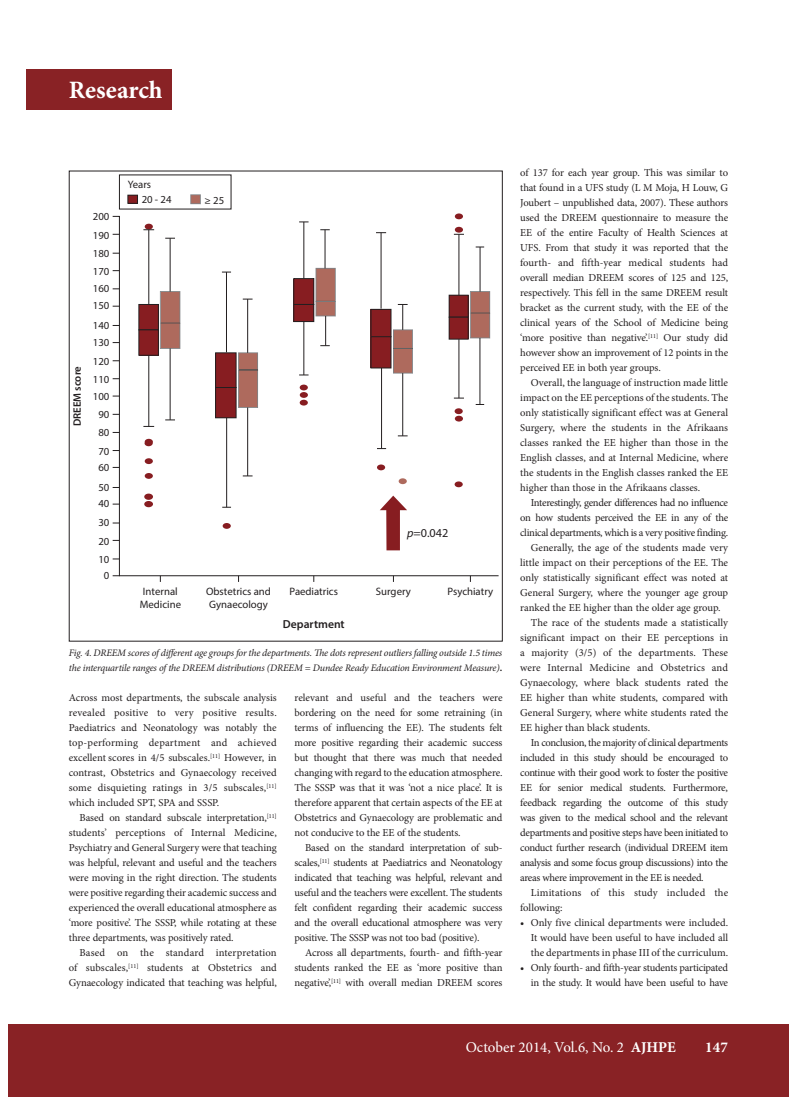
<style>
.page{position:relative;width:797px;height:1105px;background:#fff}
.page>*{position:absolute;margin:0;border:0;box-sizing:border-box;transform-origin:0 0}
.t1{font:700 25px "Minion Pro";color:#fff}
.t2{font:15px "Minion Pro";color:#fff}
.t3{font:700 15px "Minion Pro";color:#fff}
.t4{font:12.12px "Myriad Pro";color:#231f20}
.t5{font:600 11.62px "Myriad Pro";color:#231f20}
.t6{font:10.75px/12.9px "Myriad Pro";color:#231f20}
.t7{font:600 10.75px "Myriad Pro";color:#231f20}
.t8{font:10.62px/15px "Minion Pro";letter-spacing:-.015em;color:#231f20;text-align:justify}
.t9{font:10.62px "Minion Pro";letter-spacing:-.035em;color:#231f20}
.t10{font:10.62px "Minion Pro";letter-spacing:.01em;color:#231f20}
.t11{font:10.62px "Minion Pro";letter-spacing:.005em;color:#231f20}
.t12{font:10.62px "Minion Pro";letter-spacing:.015em;color:#231f20}
.t13{font:italic 10px/15px "Minion Pro";letter-spacing:-.02em;color:#231f20}
.s1{font-style:italic}
.s2{font-weight:700;font-style:normal}
.s3{font-weight:700}
</style>
<div class="page">
<div style="left:26px;top:1024px;width:762px;height:72px;background:#892225"></div>
<div style="left:9px;top:1024px;width:17px;height:72px;background:#892225"></div>
<div style="left:26px;top:69px;width:146px;height:41px;background:#892225"></div>
<svg style="left:455px;top:213px;width:8px;height:6px"></svg>
<svg style="left:112px;top:216px;width:387px;height:360px"></svg>
<div style="left:128px;top:195px;width:9px;height:8px;background:#871d21"></div>
<div style="left:127px;top:195px;width:11px;height:9px;border:1px solid #231f20"></div>
<svg style="left:190px;top:194px;width:11px;height:10px"></svg>
<svg style="left:380px;top:496px;width:27px;height:54px"></svg>
<h1 class="t1" style="left:69px;top:73px;width:95px">Research</h1>
<p class="t7" style="left:70px;top:426px;width:62px;rotate:-90deg">DREEM score</p>
<p class="t6" style="left:93px;top:210px;width:18px">200</p>
<p class="t6" style="left:93px;top:228px;width:18px">190</p>
<p class="t6" style="left:93px;top:247px;width:18px">180</p>
<p class="t6" style="left:93px;top:265px;width:18px">170</p>
<p class="t6" style="left:93px;top:282px;width:18px">160</p>
<p class="t6" style="left:93px;top:299px;width:18px">150</p>
<p class="t6" style="left:93px;top:319px;width:18px">140</p>
<p class="t6" style="left:93px;top:335px;width:18px">130</p>
<p class="t6" style="left:93px;top:354px;width:18px">120</p>
<p class="t6" style="left:93px;top:372px;width:18px">110</p>
<p class="t6" style="left:93px;top:389px;width:18px">100</p>
<p class="t6" style="left:98px;top:408px;width:13px">90</p>
<p class="t6" style="left:98px;top:426px;width:13px">80</p>
<p class="t6" style="left:98px;top:444px;width:13px">70</p>
<p class="t6" style="left:98px;top:460px;width:13px">60</p>
<p class="t6" style="left:98px;top:481px;width:13px">50</p>
<p class="t6" style="left:98px;top:497px;width:13px">40</p>
<p class="t6" style="left:98px;top:516px;width:13px">30</p>
<p class="t6" style="left:98px;top:534px;width:13px">20</p>
<p class="t6" style="left:98px;top:553px;width:13px">10</p>
<p class="t6" style="left:104px;top:569px;width:7px">0</p>
<p class="t6" style="left:142px;top:176px;width:31px;line-height:15.5px;text-indent:-14px">Years<br>20 - 24</p>
<p class="t6" style="left:204px;top:193px;width:21px">≥ 25</p>
<p class="t4" style="left:407px;top:526px;width:43px"><span class="s1">p</span>=0.042</p>
<p class="t6" style="left:140px;top:584px;width:43px;text-align:center">Internal<br>Medicine</p>
<p class="t6" style="left:206px;top:584px;width:66px">Obstetrics and<br>Gynaecology</p>
<p class="t6" style="left:289px;top:584px;width:50px">Paediatrics</p>
<p class="t6" style="left:376px;top:584px;width:36px">Surgery</p>
<p class="t6" style="left:447px;top:584px;width:47px">Psychiatry</p>
<p class="t5" style="left:283px;top:617px;width:63px">Department</p>
<p class="t13" style="left:69px;top:646px;width:435px">Fig. 4. DREEM scores of different age groups for the departments. The dots represent outliers falling outside 1.5 times the interquartile ranges of the DREEM distributions (DREEM = Dundee Ready Education Environment Measure)<span class="s2">.</span></p>
<p class="t8" style="left:69px;top:690px;width:209px">Across most departments, the subscale analysis revealed positive to very positive results.<br>Paediatrics and Neonatology was notably the top-performing department and achieved excellent scores in 4/5 subscales.<sup>[11]</sup> However, in contrast, Obstetrics and Gynaecology received some disquieting ratings in 3/5 subscales,<sup>[11] </sup>which included SPT, SPA and SSSP.</p>
<p class="t8" style="left:69px;top:810px;width:210px;text-indent:11px">Based on standard subscale interpretation,<sup>[11] </sup>students’ perceptions of Internal Medicine, Psychiatry and General Surgery were that teaching was helpful, relevant and useful and the teachers were moving in the right direction. The students were positive regarding their academic success and experienced the overall educational atmosphere as ‘more positive’. The SSSP, while rotating at these three departments, was positively rated.</p>
<p class="t8" style="left:69px;top:945px;width:209px;text-indent:11px">Based on the standard interpretation of subscales,<sup>[11]</sup> students at Obstetrics and Gynaecology indicated that teaching was helpful,</p>
<p class="t8" style="left:294px;top:690px;width:209px">relevant and useful and the teachers were bordering on the need for some retraining (in terms of influencing the EE). The students felt more positive regarding their academic success but thought that there was much that needed changing with regard to the education atmosphere.<br>The SSSP was that it was ‘not a nice place’. It is therefore apparent that certain aspects of the EE at Obstetrics and Gynaecology are problematic and not conducive to the EE of the students.</p>
<p class="t8" style="left:294px;top:840px;width:209px;text-indent:11px">Based on the standard interpretation of sub&shy;scales,<sup>[11]</sup> students at Paediatrics and Neonatology indicated that teaching was helpful, relevant and useful and the teachers were excellent. The students felt confident regarding their academic success and the overall educational atmosphere was very positive. The SSSP was not too bad (positive).</p>
<p class="t8" style="left:294px;top:945px;width:209px;text-indent:11px">Across all departments, fourth- and fifth-year students ranked the EE as ‘more positive than negative’,<sup>[11]</sup> with overall median DREEM scores</p>
<p class="t8" style="left:520px;top:165px;width:209px">of 137 for each year group. This was similar to that found in a UFS study (L M Moja, H Louw, G Joubert – unpublished data, 2007). These authors used the DREEM questionnaire to measure the EE of the entire Faculty of Health Sciences at UFS. From that study it was reported that the fourth- and fifth-year medical students had overall median DREEM scores of 125 and 125, respectively. This fell in the same DREEM result bracket as the current study, with the EE of the clinical years of the School of Medicine being ‘more positive than negative’.<sup>[11]</sup> Our study did however show an improvement of 12 points in the perceived EE in both year groups.</p>
<p class="t8" style="left:520px;top:375px;width:209px;text-indent:11px">Overall, the language of instruction made little impact on the EE perceptions of the students. The only statistically significant effect was at General Surgery, where the students in the Afrikaans classes ranked the EE higher than those in the English classes, and at Internal Medicine, where the students in the English classes ranked the EE higher than those in the Afrikaans classes.</p>
<p class="t8" style="left:531px;top:495px;width:199px">Interestingly, gender differences had no influence</p>
<p class="t9" style="left:520px;top:511px;width:209px">on how students perceived the EE in any of the</p>
<p class="t8" style="left:520px;top:525px;width:209px">clinical departments, which is a very positive finding.</p>
<p class="t8" style="left:531px;top:540px;width:199px">Generally, the age of the students made very</p>
<p class="t8" style="left:520px;top:555px;width:209px">little impact on their perceptions of the EE. The</p>
<p class="t8" style="left:520px;top:570px;width:209px">only statistically significant effect was noted at</p>
<p class="t8" style="left:520px;top:585px;width:209px">General Surgery, where the younger age group</p>
<p class="t8" style="left:520px;top:600px;width:202px">ranked the EE higher than the older age group.</p>
<p class="t8" style="left:531px;top:615px;width:199px">The race of the students made a statistically</p>
<p class="t8" style="left:520px;top:630px;width:209px">significant impact on their EE perceptions in</p>
<p class="t10" style="left:520px;top:646px;width:209px">a majority (3/5) of the departments. These</p>
<p class="t10" style="left:520px;top:661px;width:209px">were Internal Medicine and Obstetrics and</p>
<p class="t11" style="left:520px;top:676px;width:209px">Gynaecology, where black students rated the</p>
<p class="t8" style="left:520px;top:690px;width:209px">EE higher than white students, compared with</p>
<p class="t8" style="left:520px;top:705px;width:209px">General Surgery, where white students rated the</p>
<p class="t8" style="left:520px;top:720px;width:132px">EE higher than black students.</p>
<p class="t8" style="left:531px;top:735px;width:199px">In conclusion, the majority of clinical departments</p>
<p class="t8" style="left:520px;top:750px;width:209px">included in this study should be encouraged to</p>
<p class="t8" style="left:520px;top:765px;width:209px">continue with their good work to foster the positive</p>
<p class="t8" style="left:520px;top:780px;width:209px">EE for senior medical students. Furthermore,</p>
<p class="t8" style="left:520px;top:795px;width:209px">feedback regarding the outcome of this study</p>
<p class="t9" style="left:520px;top:811px;width:209px">was given to the medical school and the relevant</p>
<p class="t8" style="left:520px;top:825px;width:209px">departments and positive steps have been initiated to</p>
<p class="t8" style="left:520px;top:840px;width:209px">conduct further research (individual DREEM item</p>
<p class="t9" style="left:520px;top:856px;width:209px">analysis and some focus group discussions) into the</p>
<p class="t9" style="left:520px;top:871px;width:185px">areas where improvement in the EE is needed.</p>
<p class="t12" style="left:531px;top:886px;width:199px">Limitations of this study included the</p>
<p class="t8" style="left:520px;top:901px;width:44px">following:</p>
<p class="t8" style="left:531px;top:916px;width:199px;text-indent:-11px">• Only five clinical departments were included.<br>It would have been useful to have included all the departments in phase III of the curriculum.</p>
<p class="t8" style="left:520px;top:961px;width:209px;text-align:right">• Only fourth- and fifth-year students partici pated in the study. It would have been useful to have</p>
<h2 class="t2" style="left:465px;top:1037px;width:212px">October 2014, Vol.6, No. 2 <span class="s3">AJHPE</span></h2>
<h2 class="t3" style="left:705px;top:1037px;width:24px">147</h2>
</div>
